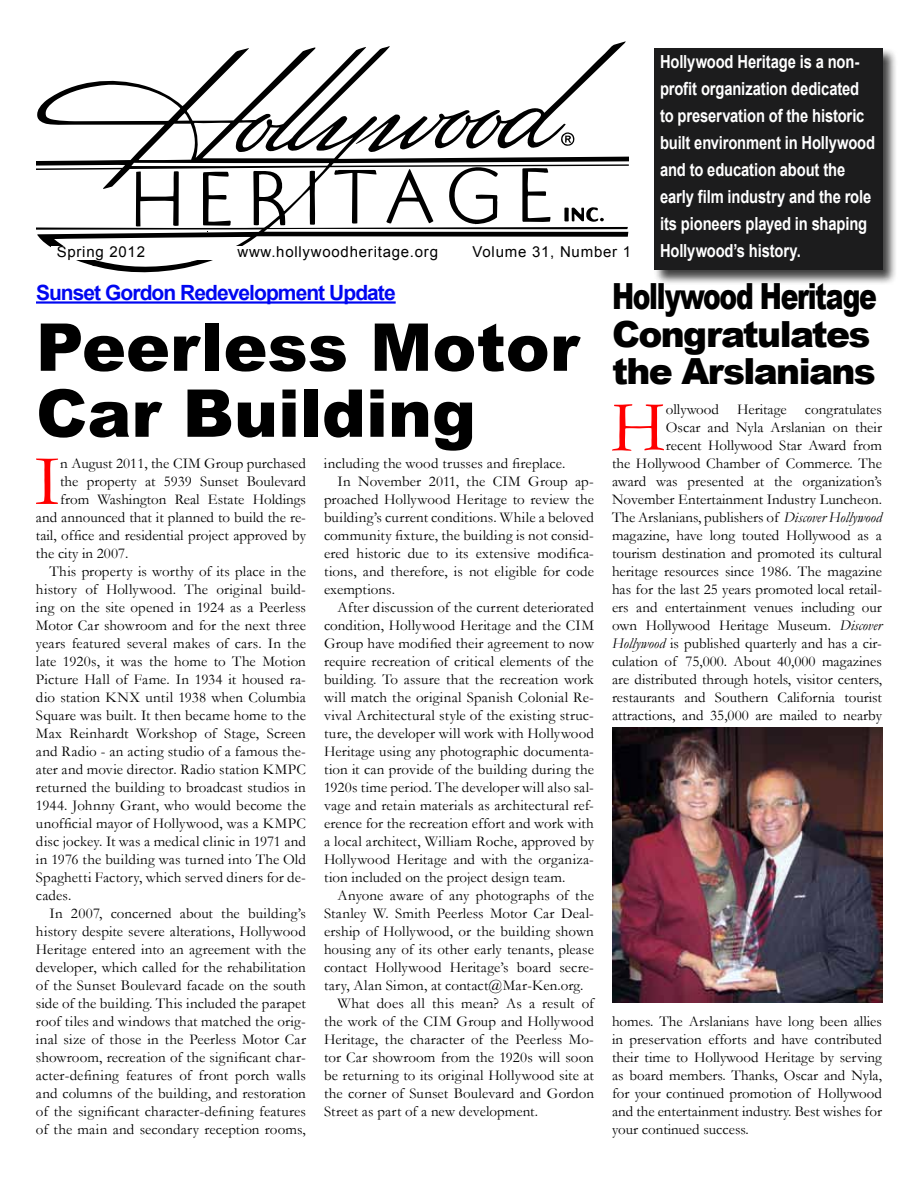
<style>
.page{position:relative;width:918px;height:1188px;background:#fff}
.page>*{position:absolute;margin:0;border:0;box-sizing:border-box;transform-origin:0 0}
.t1{font:72.75px "Garamond";color:#f00}
.t2{font:900 66px/66px "Arial";color:#000}
.t3{font:900 36px/37.5px "Arial";letter-spacing:-.045em;color:#000;scale:.74 1}
.t4{font:700 21px "Arial";letter-spacing:-.045em;color:#0007f1}
.t5{font:700 18px/27px "Arial";letter-spacing:-.01em;color:#fff;scale:.82 1}
.t6{font:15px/18px "Garamond";color:#000;text-align:right}
.t7{font:15px "Arial";letter-spacing:.05em;color:#000}
.s1{font-style:italic}
</style>
<div class="page">
<svg style="left:36px;top:46px;width:593px;height:226px"></svg>
<div style="left:51px;top:246px;width:217px;height:14px;background:#fff"></div>
<div style="left:653px;top:48px;width:245px;height:237px;background:#000;opacity:.75"></div>
<div style="left:654px;top:48px;width:228px;height:221px;background:#1c1c1d"></div>
<hr style="left:36px;top:301px;width:360px;height:3px;background:#0007f1">
<img style="left:612px;top:728px;width:271px;height:275px">
<p class="t5" style="left:660px;top:48px;width:264px">Hollywood Heritage is a non&shy;profit organization dedicated to preservation of the historic built environment in Hollywood and to education about the early film industry and the role its pioneers played in shaping</p>
<p class="t7" style="left:57px;top:241px;width:90px">Spring 2012</p>
<p class="t7" style="left:237px;top:241px;width:202px">www.hollywoodheritage.org</p>
<p class="t7" style="left:473px;top:241px;width:160px">Volume 31, Number 1</p>
<p class="t5" style="left:660px;top:237px;width:173px">Hollywood’s history.</p>
<h3 class="t4" style="left:36px;top:279px;width:361px">Sunset Gordon Redevelopment Update</h3>
<h2 class="t2" style="left:36px;top:312px;width:545px">Peerless Motor<br>Car Building</h2>
<h1 class="t1" style="left:34px;top:432px;width:27px">I</h1>
<p class="t6" style="left:60px;top:454px;width:247px">n August 2011, the CIM Group purchased</p>
<h3 class="t3" style="left:612px;top:277px;width:359px">Hollywood Heritage<br>Congratulates the Arslanians</h3>
<h1 class="t1" style="left:611px;top:378px;width:57px">H</h1>
<p class="t6" style="left:612px;top:400px;width:272px">ollywood Heritage congratulates<br>Oscar and Nyla Arslanian on their<br>recent Hollywood Star Award from<br>the Hollywood Chamber of Commerce. The award was presented at the organization’s November Entertainment Industry Luncheon.<br>The Arslanians, publishers of <span class="s1">Discover Hollywood </span>magazine, have long touted Hollywood as a tourism destination and promoted its cultural heritage resources since 1986. The magazine has for the last 25 years promoted local retail&shy;ers and entertainment venues including our own Hollywood Heritage Museum. <span class="s1">Discover Hollywood</span> is published quarterly and has a cir&shy;culation of 75,000. About 40,000 magazines are distributed through hotels, visitor centers, restaurants and Southern California tourist attractions, and 35,000 are mailed to nearby</p>
<p class="t6" style="left:324px;top:454px;width:243px">including the wood trusses and fireplace.</p>
<p class="t6" style="left:337px;top:472px;width:258px">In November 2011, the CIM Group ap-</p>
<p class="t6" style="left:324px;top:490px;width:271px">proached Hollywood Heritage to review the</p>
<p class="t6" style="left:324px;top:508px;width:271px">building’s current conditions. While a beloved</p>
<p class="t6" style="left:324px;top:526px;width:272px">community fixture, the building is not consid-</p>
<p class="t6" style="left:324px;top:544px;width:272px">ered historic due to its extensive modifica-</p>
<p class="t6" style="left:324px;top:562px;width:271px">tions, and therefore, is not eligible for code</p>
<p class="t6" style="left:324px;top:580px;width:73px">exemptions.</p>
<p class="t6" style="left:338px;top:598px;width:258px">After discussion of the current deteriorated</p>
<p class="t6" style="left:324px;top:616px;width:271px">condition, Hollywood Heritage and the CIM</p>
<p class="t6" style="left:324px;top:634px;width:272px">Group have modified their agreement to now</p>
<p class="t6" style="left:324px;top:652px;width:271px">require recreation of critical elements of the</p>
<p class="t6" style="left:324px;top:670px;width:271px">building. To assure that the recreation work</p>
<p class="t6" style="left:324px;top:688px;width:272px">will match the original Spanish Colonial Re-</p>
<p class="t6" style="left:324px;top:706px;width:272px">vival Architectural style of the existing struc-</p>
<p class="t6" style="left:324px;top:724px;width:271px">ture, the developer will work with Hollywood</p>
<p class="t6" style="left:324px;top:742px;width:272px">Heritage using any photographic documenta-</p>
<p class="t6" style="left:324px;top:760px;width:271px">tion it can provide of the building during the</p>
<p class="t6" style="left:324px;top:778px;width:272px">1920s time period. The developer will also sal-</p>
<p class="t6" style="left:324px;top:796px;width:272px">vage and retain materials as architectural ref-</p>
<p class="t6" style="left:324px;top:814px;width:271px">erence for the recreation effort and work with</p>
<p class="t6" style="left:324px;top:832px;width:271px">a local architect, William Roche, approved by</p>
<p class="t6" style="left:324px;top:850px;width:272px">Hollywood Heritage and with the organiza-</p>
<p class="t6" style="left:324px;top:868px;width:243px">tion included on the project design team.</p>
<p class="t6" style="left:338px;top:886px;width:258px">Anyone aware of any photographs of the</p>
<p class="t6" style="left:324px;top:904px;width:272px">Stanley W. Smith Peerless Motor Car Deal-</p>
<p class="t6" style="left:324px;top:922px;width:271px">ership of Hollywood, or the building shown</p>
<p class="t6" style="left:324px;top:940px;width:271px">housing any of its other early tenants, please</p>
<p class="t6" style="left:324px;top:958px;width:272px">contact Hollywood Heritage’s board secre-</p>
<p class="t6" style="left:324px;top:976px;width:261px">tary, Alan Simon, at contact@Mar-Ken.org.</p>
<p class="t6" style="left:338px;top:994px;width:258px">What does all this mean? As a result of</p>
<p class="t6" style="left:324px;top:1012px;width:272px">the work of the CIM Group and Hollywood</p>
<p class="t6" style="left:324px;top:1030px;width:272px">Heritage, the character of the Peerless Mo-</p>
<p class="t6" style="left:324px;top:1048px;width:271px">tor Car showroom from the 1920s will soon</p>
<p class="t6" style="left:324px;top:1066px;width:271px">be returning to its original Hollywood site at</p>
<p class="t6" style="left:324px;top:1084px;width:272px">the corner of Sunset Boulevard and Gordon</p>
<p class="t6" style="left:324px;top:1102px;width:216px">Street as part of a new development.</p>
<p class="t6" style="left:60px;top:472px;width:247px">the property at 5939 Sunset Boulevard</p>
<p class="t6" style="left:60px;top:490px;width:247px">from Washington Real Estate Holdings</p>
<p class="t6" style="left:36px;top:508px;width:272px">and announced that it planned to build the re-</p>
<p class="t6" style="left:36px;top:526px;width:272px">tail, office and residential project approved by</p>
<p class="t6" style="left:36px;top:544px;width:94px">the city in 2007.</p>
<p class="t6" style="left:49px;top:562px;width:258px">This property is worthy of its place in the</p>
<p class="t6" style="left:36px;top:580px;width:272px">history of Hollywood. The original build-</p>
<p class="t6" style="left:36px;top:598px;width:271px">ing on the site opened in 1924 as a Peerless</p>
<p class="t6" style="left:36px;top:616px;width:272px">Motor Car showroom and for the next three</p>
<p class="t6" style="left:36px;top:634px;width:271px">years featured several makes of cars. In the</p>
<p class="t6" style="left:36px;top:652px;width:271px">late 1920s, it was the home to The Motion</p>
<p class="t6" style="left:36px;top:670px;width:272px">Picture Hall of Fame. In 1934 it housed ra-</p>
<p class="t6" style="left:36px;top:688px;width:271px">dio station KNX until 1938 when Columbia</p>
<p class="t6" style="left:36px;top:706px;width:271px">Square was built. It then became home to the</p>
<p class="t6" style="left:36px;top:724px;width:271px">Max Reinhardt Workshop of Stage, Screen</p>
<p class="t6" style="left:36px;top:742px;width:272px">and Radio - an acting studio of a famous the-</p>
<p class="t6" style="left:36px;top:760px;width:271px">ater and movie director. Radio station KMPC</p>
<p class="t6" style="left:36px;top:778px;width:271px">returned the building to broadcast studios in</p>
<p class="t6" style="left:36px;top:796px;width:271px">1944. Johnny Grant, who would become the</p>
<p class="t6" style="left:36px;top:814px;width:271px">unofficial mayor of Hollywood, was a KMPC</p>
<p class="t6" style="left:36px;top:832px;width:272px">disc jockey. It was a medical clinic in 1971 and</p>
<p class="t6" style="left:36px;top:850px;width:271px">in 1976 the building was turned into The Old</p>
<p class="t6" style="left:36px;top:868px;width:272px">Spaghetti Factory, which served diners for de-</p>
<p class="t6" style="left:36px;top:886px;width:37px">cades.</p>
<p class="t6" style="left:49px;top:904px;width:258px">In 2007, concerned about the building’s</p>
<p class="t6" style="left:36px;top:922px;width:271px">history despite severe alterations, Hollywood</p>
<p class="t6" style="left:36px;top:940px;width:271px">Heritage entered into an agreement with the</p>
<p class="t6" style="left:36px;top:958px;width:271px">developer, which called for the rehabilitation</p>
<p class="t6" style="left:36px;top:976px;width:271px">of the Sunset Boulevard facade on the south</p>
<p class="t6" style="left:36px;top:994px;width:271px">side of the building. This included the parapet</p>
<p class="t6" style="left:36px;top:1012px;width:272px">roof tiles and windows that matched the orig-</p>
<p class="t6" style="left:36px;top:1030px;width:271px">inal size of those in the Peerless Motor Car</p>
<p class="t6" style="left:36px;top:1048px;width:272px">showroom, recreation of the significant char-</p>
<p class="t6" style="left:36px;top:1066px;width:272px">acter-defining features of front porch walls</p>
<p class="t6" style="left:36px;top:1084px;width:271px">and columns of the building, and restoration</p>
<p class="t6" style="left:36px;top:1102px;width:271px">of the significant character-defining features</p>
<p class="t6" style="left:36px;top:1120px;width:271px">of the main and secondary reception rooms,</p>
<p class="t6" style="left:612px;top:1012px;width:272px;text-align:justify">homes. The Arslanians have long been allies in preservation efforts and have contributed their time to Hollywood Heritage by serving as board members. Thanks, Oscar and Nyla, for your continued promotion of Hollywood and the entertainment industry. Best wishes for your continued success.</p>
</div>
